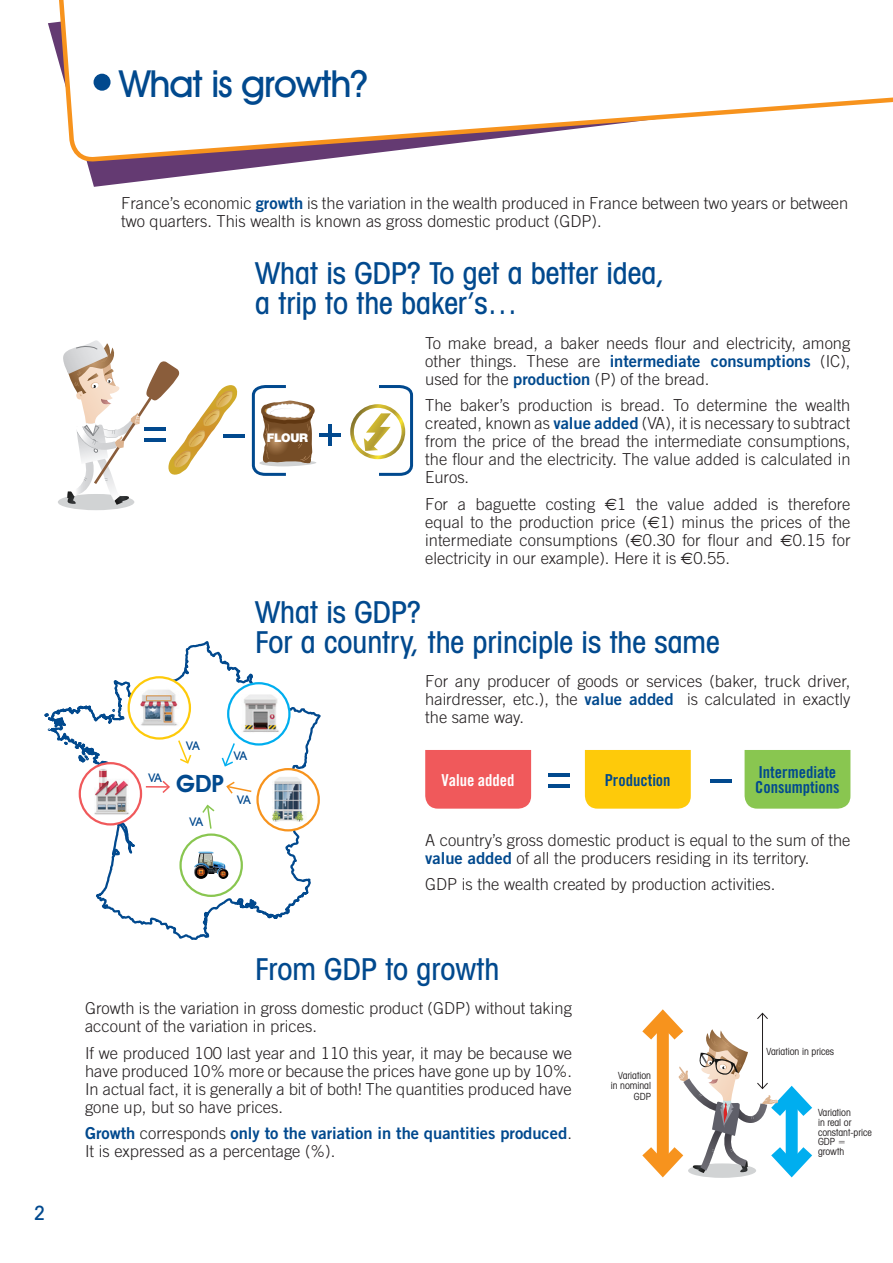
<style>
.page{position:relative;width:893px;height:1263px;background:#fff}
.page>*{position:absolute;margin:0;border:0;box-sizing:border-box;transform-origin:0 0}
.t1{font:500 37.5px "Avant Garde IT Cby BT";letter-spacing:-.03em;color:#01498e}
.t2{font:500 condensed 30px/30px "Avant Garde IT Cby BT";color:#01498e}
.t3{font:600 24px "Avant Garde IT Cby BT";color:#01498e}
.t4{font:500 condensed 19.5px "Avant Garde IT Cby BT";color:#01498e}
.t5{font:300 16.5px/18px "Trade Gothic";color:#231f20;text-align:justify}
.t6{font:16.5px "Trade Gothic Bold Two";color:#01498e}
.t7{font:16.5px/15px "Trade Gothic Bold Cond Twenty";color:#01498e}
.t8{font:16.5px "Trade Gothic Bold Cond Twenty";color:#fff}
.t9{font:500 12px "Avant Garde IT Cby BT";letter-spacing:-.06em;color:#01498e}
.t10{font:900 12px "Helvetica Neue";letter-spacing:-.03em;color:#fff}
.t11{font:condensed 9.75px/9.8px "Avant Garde IT Cby BT";color:#231f20}
.s1{font-family:"Trade Gothic Bold Two";font-weight:400;color:#01498e}
.s2{font-family:"Euro Sans";font-weight:400}
.s3{font-family:"Trade Gothic";font-weight:300;color:#231f20}
</style>
<div class="page">
<svg style="left:44px;top:641px;width:277px;height:299px"></svg>
<svg style="left:51px;top:0;width:842px;height:187px"></svg>
<div style="left:745px;top:750px;width:105px;height:59px;background:#89c650"></div>
<div style="left:585px;top:750px;width:106px;height:59px;background:#feca0a"></div>
<div style="left:425px;top:750px;width:106px;height:59px;background:#f0595b"></div>
<div style="left:94px;top:74px;width:17px;height:17px;background:#01498e;border-radius:50%"></div>
<hr style="left:223px;top:434px;width:21px;height:3px;background:#01498e">
<hr style="left:319px;top:433px;width:22px;height:4px;background:#01498e">
<hr style="left:328px;top:424px;width:4px;height:21px;background:#01498e">
<svg style="left:177px;top:739px;width:16px;height:26px"></svg>
<hr style="left:146px;top:786px;width:23px;height:2px;background:#f0595b">
<svg style="left:161px;top:779px;width:10px;height:15px"></svg>
<svg style="left:201px;top:803px;width:15px;height:27px"></svg>
<svg style="left:225px;top:780px;width:28px;height:15px"></svg>
<svg style="left:220px;top:741px;width:16px;height:27px"></svg>
<hr style="left:710px;top:779px;width:21px;height:3px;background:#01498e">
<hr style="left:549px;top:773px;width:21px;height:4px;background:#01498e">
<hr style="left:549px;top:784px;width:21px;height:4px;background:#01498e">
<svg style="left:350px;top:385px;width:64px;height:91px"></svg>
<div style="left:258px;top:769px;width:61px;height:61px;background:#fff;border-radius:50%"></div>
<img style="left:272px;top:769px;width:47px;height:53px">
<div style="left:256px;top:768px;width:64px;height:63px;border:2px solid #f7931d;border-radius:50%"></div>
<svg style="left:228px;top:683px;width:61px;height:61px"></svg>
<img style="left:228px;top:694px;width:51px;height:50px">
<div style="left:227px;top:682px;width:64px;height:63px;border:2px solid #00aeef;border-radius:50%"></div>
<svg style="left:129px;top:677px;width:61px;height:61px"></svg>
<img style="left:136px;top:688px;width:54px;height:50px">
<div style="left:128px;top:676px;width:63px;height:64px;border:2px solid #feca0a;border-radius:50%"></div>
<div style="left:80px;top:763px;width:61px;height:61px;background:#fff;border-radius:50%"></div>
<img style="left:80px;top:763px;width:61px;height:52px">
<div style="left:79px;top:762px;width:63px;height:63px;border:2px solid #f0595b;border-radius:50%"></div>
<div style="left:181px;top:835px;width:61px;height:61px;background:#fff;border-radius:50%"></div>
<svg style="left:194px;top:851px;width:34px;height:28px"></svg>
<div style="left:179px;top:833px;width:64px;height:64px;border:2px solid #89c650;border-radius:50%"></div>
<svg style="left:642px;top:1009px;width:170px;height:169px"></svg>
<svg style="left:251px;top:385px;width:65px;height:91px"></svg>
<div style="left:58px;top:494px;width:76px;height:16px;background:#d1d3d4;border-radius:50%"></div>
<svg style="left:63px;top:340px;width:175px;height:165px"></svg>
<p class="t4" style="left:34px;top:1202px;width:12px">2</p>
<h1 class="t1" style="left:119px;top:61px;width:251px">What is growth?</h1>
<p class="t5" style="left:121px;top:194px;width:729px">France’s economic <span class="s1">growth</span> is the variation in the wealth produced in France between two years or between two quarters. This wealth is known as gross domestic product (GDP).</p>
<h2 class="t2" style="left:255px;top:259px;width:411px">What is GDP? To get a better idea, a trip to the baker’s…</h2>
<p class="t10" style="left:267px;top:430px;width:43px">FLOUR</p>
<p class="t5" style="left:425px;top:334px;width:427px">To make bread, a baker needs flour and electricity, among other things. These are <span class="s1">intermediate consumptions</span> (IC), used for the <span class="s1">production</span> (P) of the bread.</p>
<p class="t5" style="left:425px;top:396px;width:427px">The baker’s production is bread. To determine the wealth created, known as <span class="s1">value added</span> (VA), it is necessary to subtract from the price of the bread the intermediate consumptions, the flour and the electricity. The value added is calculated in Euros.</p>
<p class="t5" style="left:425px;top:495px;width:427px">For a baguette costing <span class="s2">€</span>1 the value added is therefore equal to the production price (<span class="s2">€</span>1) minus the prices of the intermediate consumptions (<span class="s2">€</span>0.30 for flour and <span class="s2">€</span>0.15 for electricity in our example). Here it is <span class="s2">€</span>0.55.</p>
<h2 class="t2" style="left:255px;top:597px;width:466px">What is GDP?<br>For a country, the principle is the same</h2>
<p class="t9" style="left:148px;top:770px;width:15px">VA</p>
<p class="t9" style="left:186px;top:738px;width:15px">VA</p>
<h3 class="t3" style="left:176px;top:769px;width:49px">GDP</h3>
<p class="t9" style="left:190px;top:814px;width:15px">VA</p>
<p class="t9" style="left:234px;top:749px;width:15px">VA</p>
<p class="t9" style="left:237px;top:793px;width:15px">VA</p>
<p class="t5" style="left:425px;top:672px;width:427px">For any producer of goods or services (baker, truck driver, hairdresser, etc.), the <span class="s1">value added</span> is calculated in exactly the same way.</p>
<p class="t8" style="left:441px;top:770px;width:75px">Value added</p>
<p class="t7" style="left:605px;top:772px;width:67px">Production</p>
<p class="t7" style="left:755px;top:765px;width:86px">Intermediate<br>Consumptions</p>
<p class="t5" style="left:425px;top:831px;width:427px">A country’s gross domestic product is equal to the sum of the <span class="s1">value added</span> of all the producers residing in its territory.</p>
<p class="t5" style="left:425px;top:875px;width:352px">GDP is the wealth created by production activities.</p>
<h2 class="t2" style="left:255px;top:954px;width:246px">From GDP to growth</h2>
<p class="t5" style="left:85px;top:999px;width:488px">Growth is the variation in gross domestic product (GDP) without taking account of the variation in prices.</p>
<p class="t5" style="left:85px;top:1044px;width:488px">If we produced 100 last year and 110 this year, it may be because we have produced 10% more or because the prices have gone up by 10%.<br>In actual fact, it is generally a bit of both! The quantities produced have gone up, but so have prices.</p>
<p class="t6" style="left:85px;top:1123px;width:488px">Growth <span class="s3">corresponds</span> only to the variation in the quantities produced<span class="s3">.</span></p>
<p class="t5" style="left:85px;top:1142px;width:252px">It is expressed as a percentage (%).</p>
<p class="t11" style="left:611px;top:1070px;width:42px;line-height:10.5px;text-align:right">Variation in nominal<br>GDP</p>
<p class="t11" style="left:766px;top:1046px;width:69px">Variation in prices</p>
<p class="t11" style="left:818px;top:1107px;width:55px">Variation<br>in real or constant-price<br>GDP = growth</p>
</div>
